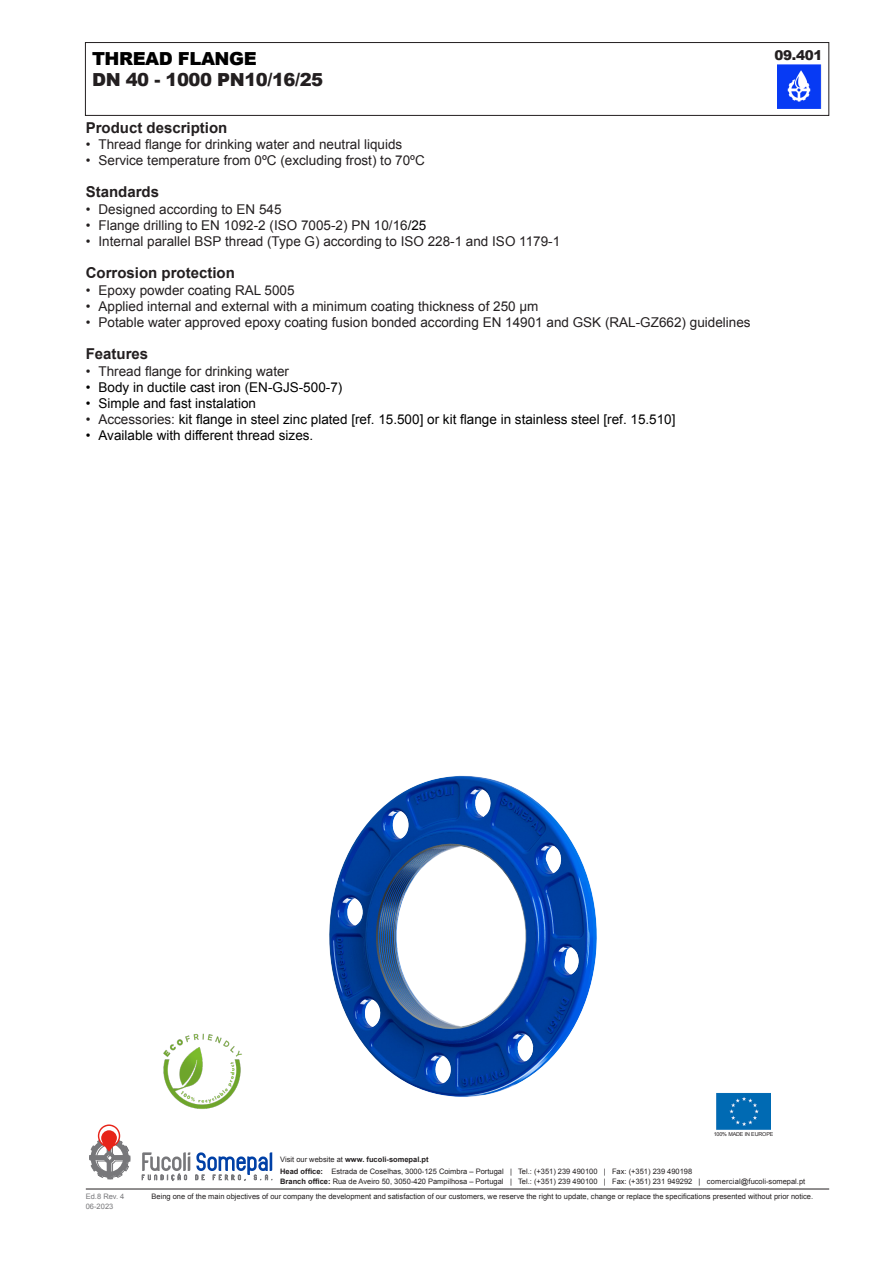
<style>
.page{position:relative;width:893px;height:1263px;background:#fff}
.page>*{position:absolute;margin:0;border:0;box-sizing:border-box;transform-origin:0 0}
.t1{font:900 18px "Arial";letter-spacing:-.025em;color:#231f20}
.t2{font:900 18px "Arial";letter-spacing:-.025em;color:#000}
.títulos{font:700 15px "Arial";color:#231f20}
.t3{font:13.5px "Arial";color:#231f20}
.t4{font:13.5px "Arial";color:#000}
.t5{font:900 13.5px "Arial";color:#231f20}
.rodapé{font:7.5px "Arial";color:#231f20}
.rodapé-2{font:700 7.5px "Arial";color:#231f20}
.t6{font:7.5px "Arial";color:#77777a}
.t7{font:5.4px "Arial";letter-spacing:-.025em;color:#231f20}
.s1{color:#000}
.s2{color:#231f20}
.s3{font-weight:400}
.s4{font-weight:700}
</style>
<div class="page">
<div style="left:85px;top:42px;width:744px;height:74px;border:1px solid #231f20"></div>
<img style="left:717px;top:1093px;width:53px;height:37px">
<hr style="left:86px;top:1189px;width:743px;height:1px;background:#231f20">
<svg style="left:89px;top:1124px;width:41px;height:55px"></svg>
<svg style="left:142px;top:1152px;width:131px;height:29px"></svg>
<img style="left:777px;top:64px;width:45px;height:44px">
<img style="left:329px;top:775px;width:268px;height:322px">
<img style="left:163px;top:1033px;width:79px;height:76px">
<p class="t2" style="left:92px;top:46px;width:166px">THREAD FLANGE</p>
<p class="t1" style="left:92px;top:67px;width:233px">DN 40 - 1000 PN10/16/25</p>
<p class="títulos" style="left:86px;top:117px;width:143px">Product description</p>
<p class="t3" style="left:86px;top:135px;width:318px">• Thread flange for drinking water and neutral liquids</p>
<p class="t3" style="left:86px;top:151px;width:341px">• Service temperature from 0ºC (excluding frost) to 70ºC</p>
<p class="títulos" style="left:86px;top:182px;width:75px">Standards</p>
<p class="t3" style="left:86px;top:200px;width:197px">• Designed according to EN 545</p>
<p class="t3" style="left:86px;top:216px;width:342px">• Flange drilling to EN 1092-2 (ISO 7005-2) PN 10/16<span class="s1">/25</span></p>
<p class="t3" style="left:86px;top:232px;width:476px">• Internal parallel BSP thread (Type G) according to ISO 228-1 and ISO 1179-1</p>
<p class="títulos" style="left:86px;top:263px;width:151px">Corrosion protection</p>
<p class="t3" style="left:86px;top:281px;width:210px">• Epoxy powder coating RAL 5005</p>
<p class="t3" style="left:86px;top:297px;width:454px">• Applied internal and external with a minimum coating thickness of 250 μm</p>
<p class="t3" style="left:86px;top:313px;width:666px">• Potable water approved epoxy coating fusion bonded according EN 14901 and GSK (RAL-GZ662) guidelines</p>
<p class="títulos" style="left:86px;top:344px;width:64px">Features</p>
<p class="t3" style="left:86px;top:362px;width:205px">• Thread flange for drinking water</p>
<p class="t4" style="left:86px;top:378px;width:258px">• Body in ductile cast iron (EN-GJS-500-7)</p>
<p class="t4" style="left:86px;top:394px;width:172px">• Simple and fast instalation</p>
<p class="t4" style="left:86px;top:411px;width:591px"><span class="s2">• Accessories:</span> kit flange in steel zinc plated [ref. 15.500] or kit flange in stainless steel [ref. 15.510]</p>
<p class="t4" style="left:86px;top:427px;width:229px">• Available with different thread sizes.</p>
<p class="t5" style="left:775px;top:45px;width:49px">09.401</p>
<p class="t7" style="left:714px;top:1130px;width:61px">100% MADE IN EUROPE</p>
<p class="rodapé-2" style="left:280px;top:1154px;width:150px"><span class="s3">Visit our website at</span> www. fucoli-somepal.pt</p>
<p class="rodapé" style="left:280px;top:1166px;width:414px"><span class="s4">Head office:</span> Estrada de Coselhas, 3000-125 Coimbra – Portugal | Tel.: (+351) 239 490100 | Fax: (+351) 239 490198</p>
<p class="rodapé" style="left:280px;top:1177px;width:527px"><span class="s4">Branch office:</span> Rua de Aveiro 50, 3050-420 Pampilhosa – Portugal | Tel.: (+351) 239 490100 | Fax: (+351) 231 949292 | comercial@fucoli-somepal.pt</p>
<p class="t6" style="left:86px;top:1191px;width:40px">Ed.8 Rev. 4</p>
<p class="rodapé" style="left:152px;top:1191px;width:663px">Being one of the main objectives of our company the development and satisfaction of our customers, we reserve the right to update, change or replace the specifications presented without prior notice.</p>
<p class="t6" style="left:86px;top:1201px;width:29px">06-2023</p>
</div>
